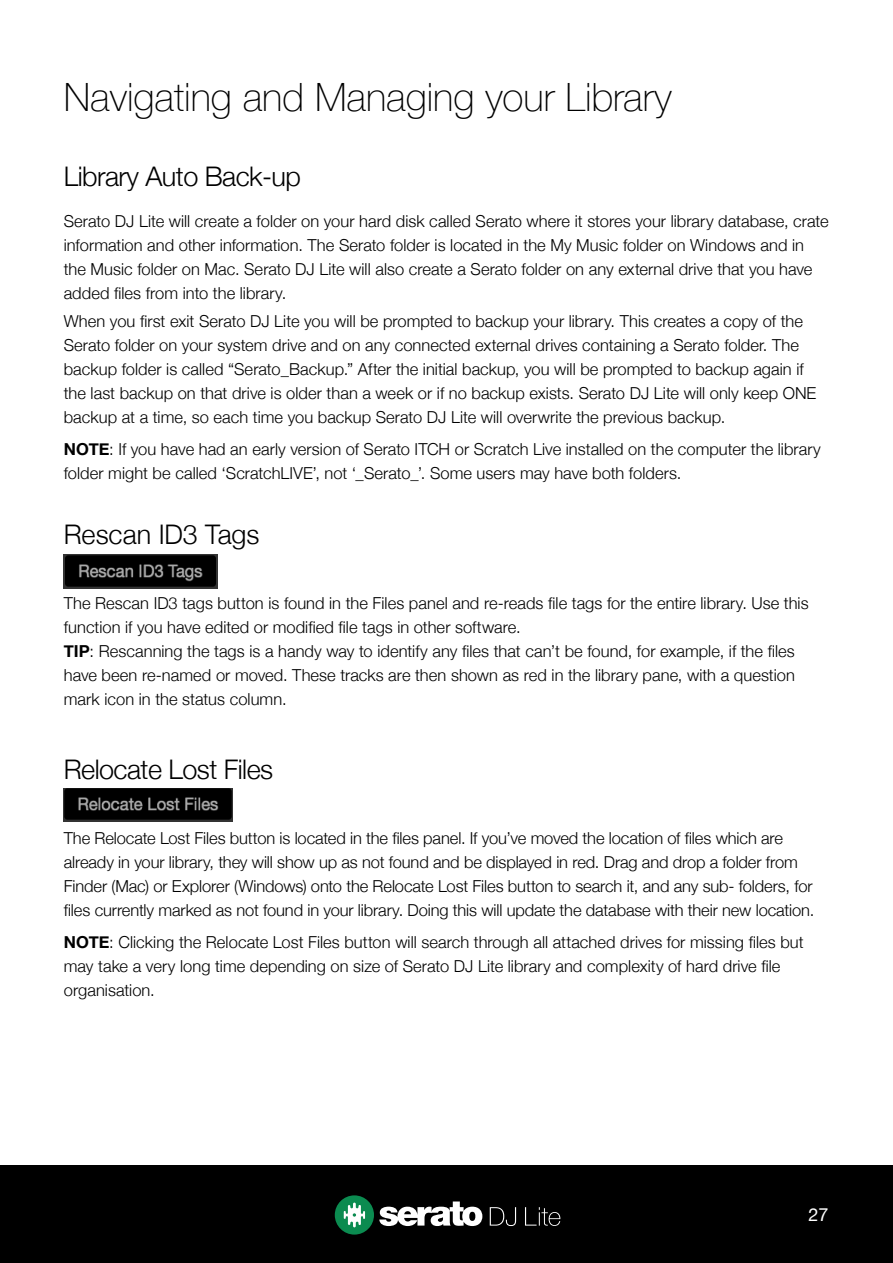
<style>
.page{position:relative;width:893px;height:1263px;background:#fff}
.page>*{position:absolute;margin:0;border:0;box-sizing:border-box;transform-origin:0 0}
.t1{font:100 39px "Helvetica Neue";color:#000}
.t2{font:300 27px "Helvetica Neue";letter-spacing:-.02em;color:#000}
.t3{font:18px "Helvetica Neue";color:#fff}
.t4{font:300 16.5px/24px "Helvetica Neue";color:#000}
.s1{font-weight:700}
</style>
<div class="page">
<div style="left:0;top:1165px;width:893px;height:98px;background:#000"></div>
<svg style="left:490px;top:1207px;width:26px;height:19px"></svg>
<svg style="left:525px;top:1207px;width:35px;height:19px"></svg>
<svg style="left:335px;top:1195px;width:147px;height:39px"></svg>
<img style="left:64px;top:554px;width:153px;height:34px">
<img style="left:64px;top:788px;width:169px;height:33px">
<h1 class="t1" style="left:64px;top:67px;width:609px">Navigating and Managing your Library</h1>
<h2 class="t2" style="left:64px;top:154px;width:239px">Library Auto Back-up</h2>
<p class="t4" style="left:64px;top:207px;width:766px">Serato DJ Lite will create a folder on your hard disk called Serato where it stores your library database, crate information and other information. The Serato folder is located in the My Music folder on Windows and in the Music folder on Mac. Serato DJ Lite will also create a Serato folder on any external drive that you have added files from into the library.</p>
<p class="t4" style="left:64px;top:308px;width:754px">When you first exit Serato DJ Lite you will be prompted to backup your library. This creates a copy of the Serato folder on your system drive and on any connected external drives containing a Serato folder. The backup folder is called “Serato_Backup.” After the initial backup, you will be prompted to backup again if the last backup on that drive is older than a week or if no backup exists. Serato DJ Lite will only keep ONE backup at a time, so each time you backup Serato DJ Lite will overwrite the previous backup.</p>
<p class="t4" style="left:64px;top:436px;width:758px"><span class="s1">NOTE</span>: If you have had an early version of Serato ITCH or Scratch Live installed on the computer the library folder might be called ‘ScratchLIVE’, not ‘_Serato_’. Some users may have both folders.</p>
<h2 class="t2" style="left:64px;top:513px;width:197px">Rescan ID3 Tags</h2>
<p class="t4" style="left:64px;top:590px;width:746px">The Rescan ID3 tags button is found in the Files panel and re-reads file tags for the entire library. Use this function if you have edited or modified file tags in other software.<br><span class="s1">TIP</span>: Rescanning the tags is a handy way to identify any files that can’t be found, for example, if the files have been re-named or moved. These tracks are then shown as red in the library pane, with a question mark icon in the status column.</p>
<h2 class="t2" style="left:64px;top:747px;width:211px">Relocate Lost Files</h2>
<p class="t4" style="left:64px;top:825px;width:752px">The Relocate Lost Files button is located in the files panel. If you’ve moved the location of files which are already in your library, they will show up as not found and be displayed in red. Drag and drop a folder from Finder (Mac) or Explorer (Windows) onto the Relocate Lost Files button to search it, and any sub- folders, for files currently marked as not found in your library. Doing this will update the database with their new location.</p>
<p class="t4" style="left:64px;top:929px;width:741px"><span class="s1">NOTE</span>: Clicking the Relocate Lost Files button will search through all attached drives for missing files but may take a very long time depending on size of Serato DJ Lite library and complexity of hard drive file organisation.</p>
<p class="t3" style="left:808px;top:1202px;width:22px">27</p>
</div>
